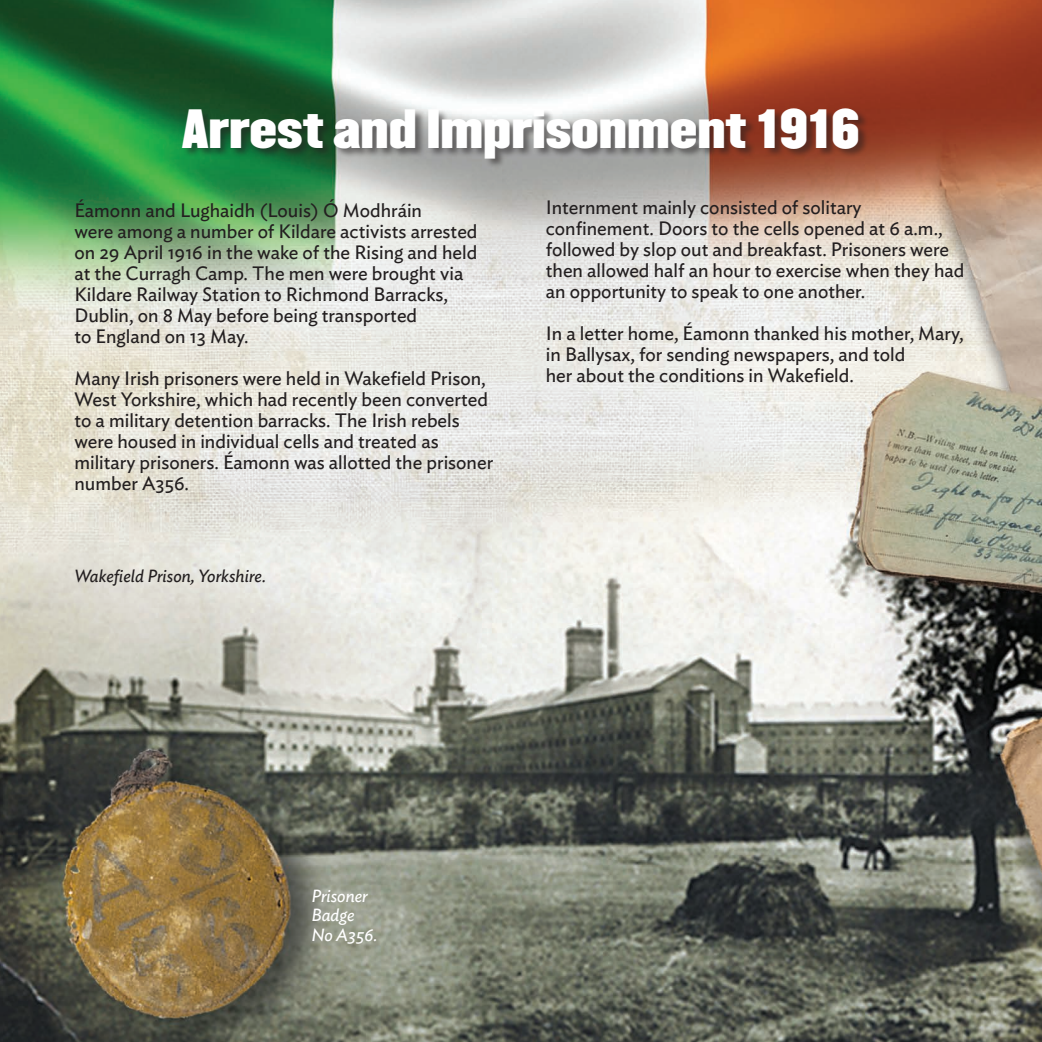
<style>
.page{position:relative;width:1042px;height:1042px;background:#fff}
.page>*{position:absolute;margin:0;border:0;box-sizing:border-box;transform-origin:0 0}
.t1{font:48.3px "Champion HTF Middleweight";color:#fff}
.t2{font:19.25px/21px "Ideal Sans";color:#231f20}
.t3{font:italic 17.5px "Ideal Sans";color:#231f20}
.t4{font:italic 17.5px/19.2px "Ideal Sans";color:#fff}
</style>
<div class="page">
<img style="left:0;top:0;width:1042px;height:1042px">
<div style="left:182px;top:108px;width:686px;height:60px;background:#231f20;opacity:.5"></div>
<h1 class="t1" style="left:182px;top:97px;width:679px">Arrest and Imprisonment 1916</h1>
<p class="t2" style="left:74px;top:198px;width:405px">Éamonn and Lughaidh (Louis) Ó Modhráin<br>were among a number of Kildare activists arrested on 29 April 1916 in the wake of the Rising and held at the Curragh Camp. The men were brought via Kildare Railway Station to Richmond Barracks, Dublin, on 8 May before being transported<br>to England on 13 May.</p>
<p class="t2" style="left:74px;top:366px;width:420px">Many Irish prisoners were held in Wakefield Prison, West Yorkshire, which had recently been converted to a military detention barracks. The Irish rebels were housed in individual cells and treated as military prisoners. Éamonn was allotted the prisoner number A356.</p>
<p class="t3" style="left:74px;top:562px;width:193px">Wakefield Prison, Yorkshire.</p>
<p class="t2" style="left:546px;top:195px;width:420px">Internment mainly consisted of solitary confinement. Doors to the cells opened at 6 a.m., followed by slop out and breakfast. Prisoners were then allowed half an hour to exercise when they had an opportunity to speak to one another.</p>
<p class="t2" style="left:546px;top:321px;width:419px">In a letter home, Éamonn thanked his mother, Mary, in Ballysax, for sending newspapers, and told<br>her about the conditions in Wakefield.</p>
<p class="t4" style="left:311px;top:885px;width:68px">Prisoner<br>Badge<br>No A356.</p>
</div>
